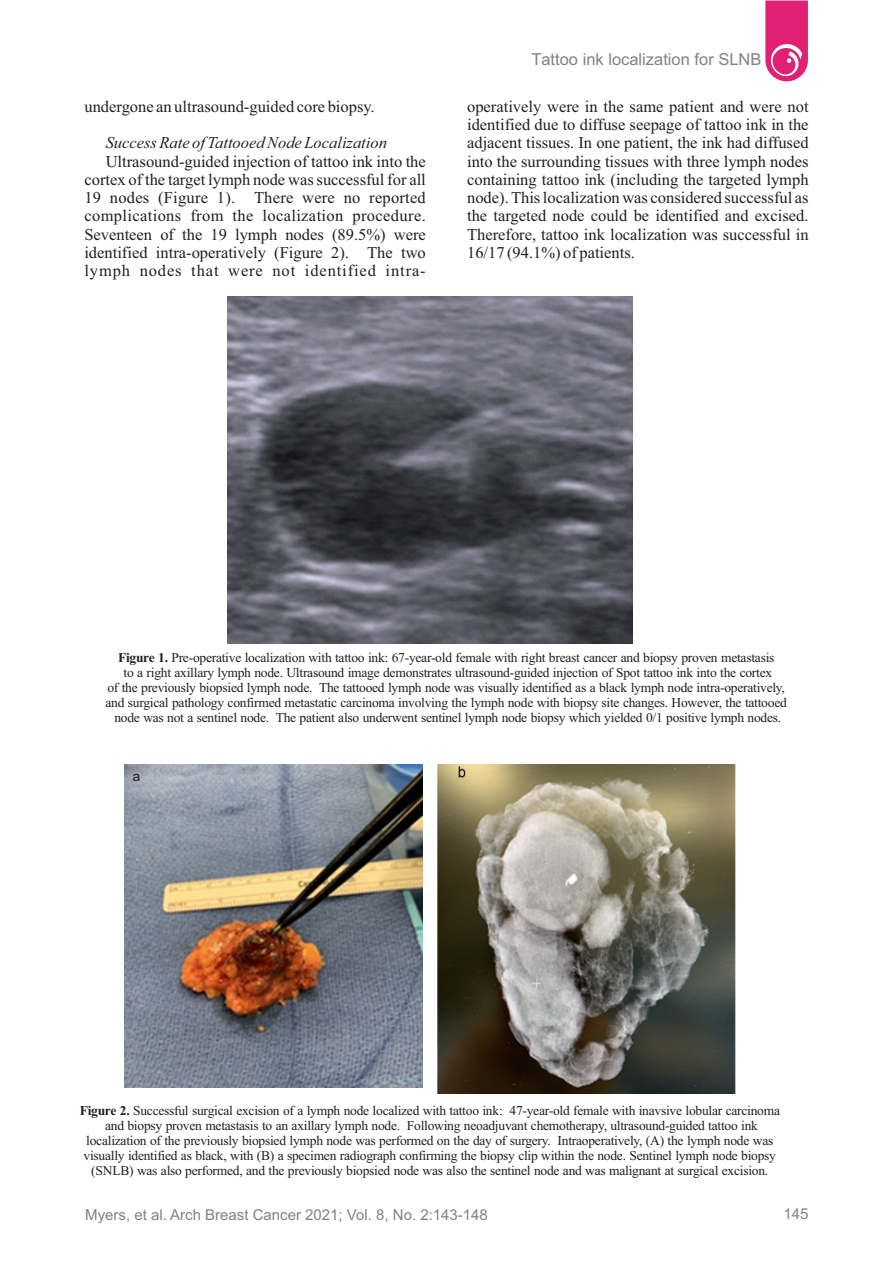
<style>
.page{position:relative;width:893px;height:1263px;background:#fff}
.page>*{position:absolute;margin:0;border:0;box-sizing:border-box;transform-origin:0 0}
.t1{font:16.5px/18.3px "Times New Roman";color:#231f20;text-align:justify}
.t2{font:italic 16.5px "Times New Roman";color:#231f20}
.t3{font:16.5px "Arial";color:#808285}
.t4{font:15px "Arial";color:#808285}
.t5{font:13.5px/15px "Times New Roman";letter-spacing:-.02em;color:#231f20;text-align:center}
.t6{font:13.5px "Arial";color:#231f20}
.s1{font-weight:700}
</style>
<div class="page">
<svg style="left:765px;top:1px;width:43px;height:80px;background:#e54088"></svg>
<img style="left:227px;top:297px;width:405px;height:346px">
<img style="left:125px;top:765px;width:298px;height:323px">
<img style="left:437px;top:765px;width:298px;height:328px">
<p class="t1" style="left:84px;top:99px;width:292px">undergone an ultrasound-guided core biopsy.</p>
<p class="t2" style="left:106px;top:137px;width:283px">Success Rate of Tattooed Node Localization</p>
<p class="t1" style="left:84px;top:153px;width:343px;text-indent:21px">Ultrasound-guided injection of tattoo ink into the cortex of the target lymph node was successful for all 19 nodes (Figure 1). There were no reported complications from the localization procedure.<br>Seventeen of the 19 lymph nodes (89.5%) were identified intra-operatively (Figure 2). The two lymph nodes that were not identified intra-</p>
<p class="t3" style="left:531px;top:53px;width:232px">Tattoo ink localization for SLNB</p>
<p class="t1" style="left:467px;top:99px;width:343px">operatively were in the same patient and were not identified due to diffuse seepage of tattoo ink in the adjacent tissues. In one patient, the ink had diffused into the surrounding tissues with three lymph nodes containing tattoo ink (including the targeted lymph node). This localization was considered successful as the targeted node could be identified and excised.<br>Therefore, tattoo ink localization was successful in 16/17 (94.1%) of patients.</p>
<p class="t5" style="left:106px;top:651px;width:683px"><span class="s1">Figure 1.</span> Pre-operative localization with tattoo ink: 67-year-old female with right breast cancer and biopsy proven metastasis<br>to a right axillary lymph node. Ultrasound image demonstrates ultrasound-guided injection of Spot tattoo ink into the cortex<br>of the previously biopsied lymph node. The tattooed lymph node was visually identified as a black lymph node intra-operatively, and surgical pathology confirmed metastatic carcinoma involving the lymph node with biopsy site changes. However, the tattooed node was not a sentinel node. The patient also underwent sentinel lymph node biopsy which yielded 0/1 positive lymph nodes.</p>
<p class="t6" style="left:133px;top:771px;width:9px">a</p>
<p class="t5" style="left:80px;top:1105px;width:702px"><span class="s1">Figure 2.</span> Successful surgical excision of a lymph node localized with tattoo ink: 47-year-old female with inavsive lobular carcinoma and biopsy proven metastasis to an axillary lymph node. Following neoadjuvant chemotherapy, ultrasound-guided tattoo ink localization of the previously biopsied lymph node was performed on the day of surgery. Intraoperatively, (A) the lymph node was visually identified as black, with (B) a specimen radiograph confirming the biopsy clip within the node. Sentinel lymph node biopsy (SNLB) was also performed, and the previously biopsied node was also the sentinel node and was malignant at surgical excision.</p>
<p class="t4" style="left:85px;top:1209px;width:404px">Myers, et al. Arch Breast Cancer 2021; Vol. 8, No. 2:143-148</p>
<p class="t4" style="left:783px;top:1208px;width:27px">145</p>
</div>
